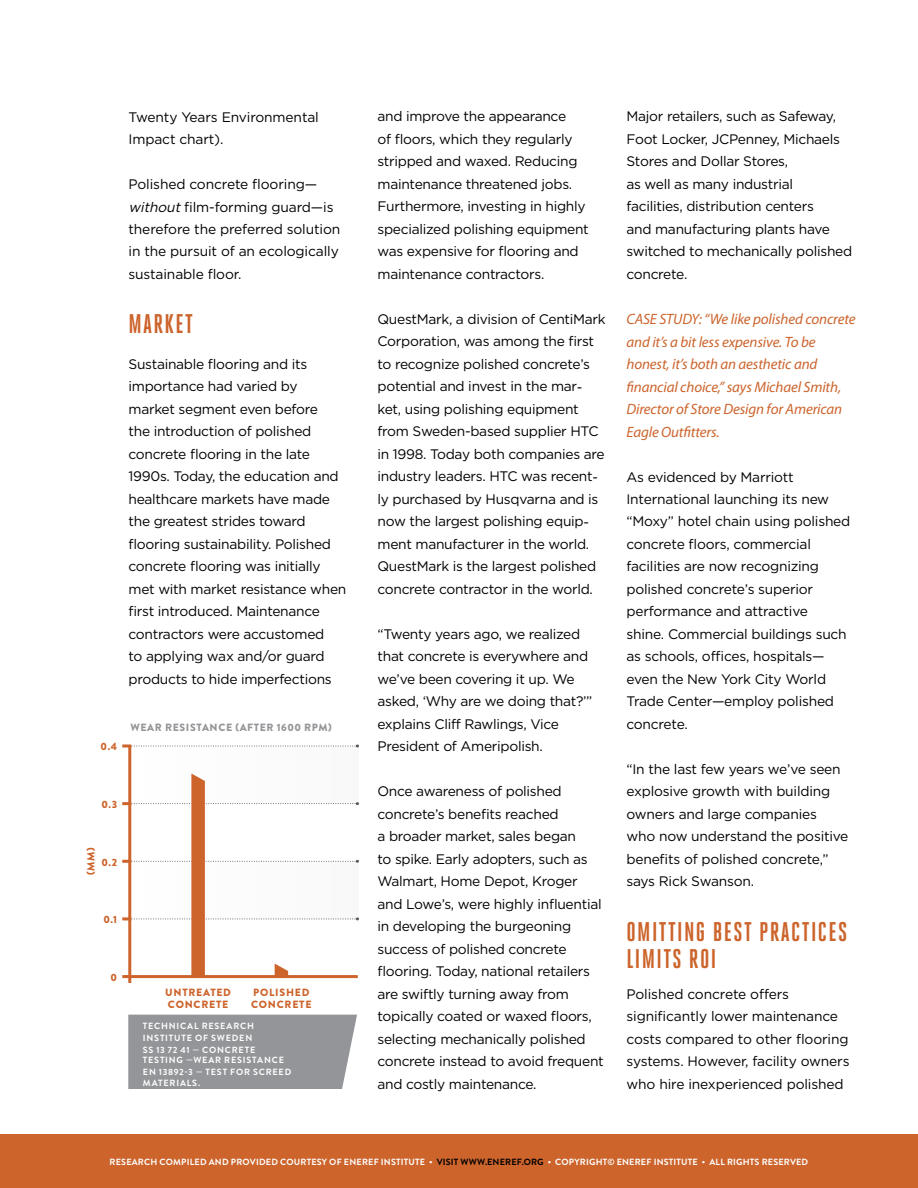
<style>
.page{position:relative;width:918px;height:1188px;background:#fff}
.page>*{position:absolute;margin:0;border:0;box-sizing:border-box;transform-origin:0 0}
.t1{font:700 27px/27px "Heroic Condensed";letter-spacing:.05em;color:#cc642c}
.t2{font:italic 15px/22.5px "Myriad Pro";letter-spacing:-.01em;color:#cc642c}
.t3{font:13.8px/22.5px "Gotham HTF";letter-spacing:-.02em;color:#000}
.t4{font:900 10.5px/12px "Brandon Grotesque";letter-spacing:.07em;color:#cc642c}
.t5{font:900 10.5px "Brandon Grotesque";letter-spacing:.06em;color:#939598}
.t6{font:700 9px "Brandon Grotesque";letter-spacing:.02em;color:#fff}
.t7{font:700 9px/12px "Brandon Grotesque";letter-spacing:.09em;color:#fff}
.s1{font-style:italic}
.s2{color:#000}
</style>
<div class="page">
<div style="left:0;top:1134px;width:918px;height:54px;background:#cc642c"></div>
<div style="left:128px;top:1015px;width:229px;height:74px;background:#939598"></div>
<hr style="left:122px;top:975px;width:236px;height:3px;background:#cc642c">
<hr style="left:128px;top:746px;width:3px;height:237px;background:#cc642c">
<svg style="left:122px;top:745px;width:237px;height:3px"></svg>
<svg style="left:122px;top:774px;width:237px;height:203px"></svg>
<p class="t3" style="left:129px;top:105px;width:192px">Twenty Years Environmental<br>Impact chart).</p>
<p class="t3" style="left:129px;top:173px;width:213px">Polished concrete flooring— <span class="s1">without</span>film-forming guard—is therefore the preferred solution in the pursuit of an ecologically sustainable floor.</p>
<h1 class="t1" style="left:129px;top:310px;width:66px">MARKET</h1>
<p class="t3" style="left:129px;top:353px;width:219px">Sustainable flooring and its importance had varied by market segment even before<br>the introduction of polished concrete flooring in the late<br>1990s. Today, the education and healthcare markets have made the greatest strides toward flooring sustainability. Polished concrete flooring was initially met with market resistance when first introduced. Maintenance contractors were accustomed<br>to applying wax and/or guard products to hide imperfections</p>
<p class="t4" style="left:101px;top:741px;width:18px">0.4</p>
<p class="t5" style="left:130px;top:720px;width:203px">WEAR RESISTANCE (AFTER 1600 RPM)</p>
<p class="t4" style="left:102px;top:799px;width:17px">0.3</p>
<p class="t4" style="left:85px;top:875px;width:29px;rotate:-90deg">(MM)</p>
<p class="t4" style="left:102px;top:856px;width:17px">0.2</p>
<p class="t4" style="left:103px;top:914px;width:15px">0.1</p>
<p class="t4" style="left:111px;top:972px;width:8px">0</p>
<p class="t4" style="left:165px;top:987px;width:67px">UNTREATED<br>CONCRETE</p>
<p class="t4" style="left:251px;top:987px;width:62px">POLISHED<br>CONCRETE</p>
<p class="t7" style="left:143px;top:1020px;width:114px">TECHNICAL RESEARCH<br>INSTITUTE OF SWEDEN<br>SS 13 72 41 — CONCRETE</p>
<p class="t7" style="left:143px;top:1054px;width:150px">TESTING —WEAR RESISTANCE<br>EN 13892-3 — TEST FOR SCREED</p>
<p class="t7" style="left:143px;top:1077px;width:59px">MATERIALS.</p>
<p class="t3" style="left:378px;top:105px;width:213px">and improve the appearance<br>of floors, which they regularly stripped and waxed. Reducing maintenance threatened jobs.<br>Furthermore, investing in highly specialized polishing equipment was expensive for flooring and maintenance contractors.</p>
<p class="t3" style="left:378px;top:308px;width:230px">QuestMark, a division of CentiMark Corporation, was among the first to recognize polished concrete’s potential and invest in the mar&shy;ket, using polishing equipment from Sweden-based supplier HTC in 1998. Today both companies are industry leaders. HTC was recent&shy;ly purchased by Husqvarna and is now the largest polishing equip&shy;ment manufacturer in the world.<br>QuestMark is the largest polished concrete contractor in the world.</p>
<p class="t3" style="left:378px;top:623px;width:216px">“Twenty years ago, we realized that concrete is everywhere and we’ve been covering it up. We asked, ‘Why are we doing that?’” explains Cliff Rawlings, Vice<br>President of Ameripolish.</p>
<p class="t3" style="left:378px;top:780px;width:228px">Once awareness of polished concrete’s benefits reached<br>a broader market, sales began<br>to spike. Early adopters, such as<br>Walmart, Home Depot, Kroger and Lowe’s, were highly influential in developing the burgeoning success of polished concrete flooring. Today, national retailers are swiftly turning away from topically coated or waxed floors, selecting mechanically polished concrete instead to avoid frequent and costly maintenance.</p>
<p class="t3" style="left:627px;top:105px;width:227px">Major retailers, such as Safeway,<br>Foot Locker, JCPenney, Michaels<br>Stores and Dollar Stores,<br>as well as many industrial facilities, distribution centers<br>and manufacturing plants have switched to mechanically polished concrete.</p>
<p class="t2" style="left:627px;top:307px;width:231px">CASE STUDY: “We like polished concrete and it’s a bit less expensive. To be honest, it’s both an aesthetic and financial choice,” says Michael Smith, Director of Store Design for American Eagle Outfitters.</p>
<p class="t3" style="left:627px;top:465px;width:225px">As evidenced by Marriott<br>International launching its new “Moxy” hotel chain using polished concrete floors, commercial facilities are now recognizing polished concrete’s superior performance and attractive<br>shine. Commercial buildings such as schools, offices, hospitals— even the New York City World<br>Trade Center—employ polished concrete.</p>
<p class="t3" style="left:627px;top:758px;width:223px">“In the last few years we’ve seen explosive growth with building owners and large companies who now understand the positive benefits of polished concrete,” says Rick Swanson.</p>
<h1 class="t1" style="left:627px;top:918px;width:222px">OMITTING BEST PRACTICES<br>LIMITS ROI</h1>
<p class="t3" style="left:627px;top:983px;width:225px">Polished concrete offers significantly lower maintenance costs compared to other flooring systems. However, facility owners who hire inexperienced polished</p>
<p class="t6" style="left:110px;top:1156px;width:700px">RESEARCH COMPILED AND PROVIDED COURTESY OF ENEREF INSTITUTE • <span class="s2">VISIT WWW.ENEREF.ORG</span> • COPYRIGHT© ENEREF INSTITUTE • ALL RIGHTS RESERVED</p>
</div>
